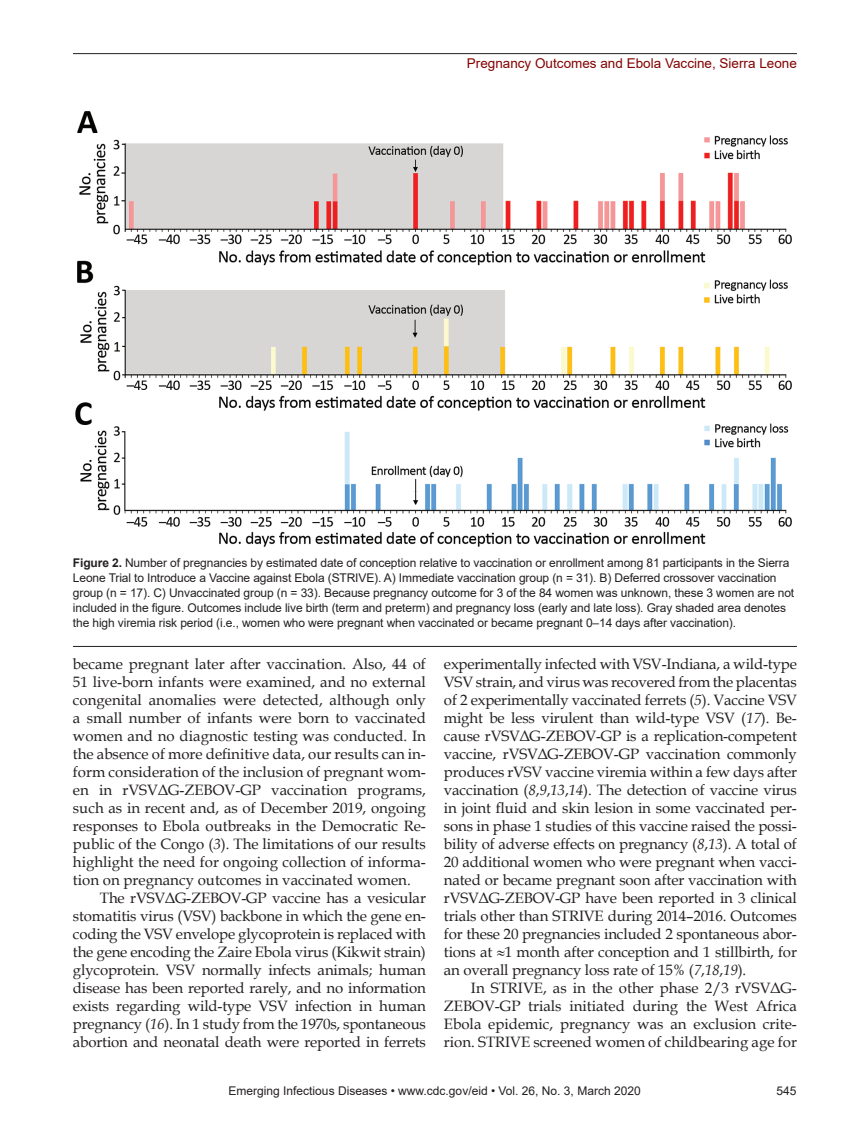
<style>
.page{position:relative;width:851px;height:1134px;background:#fff}
.page>*{position:absolute;margin:0;border:0;box-sizing:border-box;transform-origin:0 0}
.Body_Text{font:15px/18px "Book Antiqua";letter-spacing:-.005em;color:#231f20;text-align:justify}
.Running_Head{font:13.5px "Arial";color:#820301}
.Figure_Legend{font:12px/15px "Arial";letter-spacing:-.01em;color:#231f20}
.s1{font-weight:700}
.s2{font-style:italic}
</style>
<div class="page">
<hr style="left:73px;top:53px;width:723px;height:1px;background:#231f20">
<img style="left:75px;top:111px;width:717px;height:436px">
<hr style="left:73px;top:646px;width:723px;height:1px;background:#231f20">
<p class="Running_Head" style="left:467px;top:54px;width:331px">Pregnancy Outcomes and Ebola Vaccine, Sierra Leone</p>
<p class="Figure_Legend" style="left:73px;top:555px;width:722px"><span class="s1">Figure 2.</span> Number of pregnancies by estimated date of conception relative to vaccination or enrollment among 81 participants in the Sierra Leone Trial to Introduce a Vaccine against Ebola (STRIVE). A) Immediate vaccination group (n = 31). B) Deferred crossover vaccination group (n = 17). C) Unvaccinated group (n = 33). Because pregnancy outcome for 3 of the 84 women was unknown, these 3 women are not included in the figure. Outcomes include live birth (term and preterm) and pregnancy loss (early and late loss). Gray shaded area denotes the high viremia risk period (i.e., women who were pregnant when vaccinated or became pregnant 0–14 days after vaccination).</p>
<p class="Body_Text" style="left:73px;top:654px;width:354px">became pregnant later after vaccination. Also, 44 of 51 live-born infants were examined, and no external congenital anomalies were detected, although only a small number of infants were born to vaccinated women and no diagnostic testing was conducted. In the absence of more definitive data, our results can in&shy;form consideration of the inclusion of pregnant wom&shy;en in rVSVΔG-ZEBOV-GP vaccination programs, such as in recent and, as of December 2019, ongoing responses to Ebola outbreaks in the Democratic Re&shy;public of the Congo (<span class="s2">3</span>). The limitations of our results highlight the need for ongoing collection of informa&shy;tion on pregnancy outcomes in vaccinated women.</p>
<p class="Body_Text" style="left:73px;top:888px;width:354px;text-indent:27px">The rVSVΔG-ZEBOV-GP vaccine has a vesicular stomatitis virus (VSV) backbone in which the gene en&shy;coding the VSV envelope glycoprotein is replaced with the gene encoding the Zaire Ebola virus (Kikwit strain) glycoprotein. VSV normally infects animals; human disease has been reported rarely, and no information exists regarding wild-type VSV infection in human pregnancy (<span class="s2">16</span>). In 1 study from the 1970s, spontaneous abortion and neonatal death were reported in ferrets</p>
<p class="Body_Text" style="left:444px;top:654px;width:354px">experimentally infected with VSV-Indiana, a wild-type VSV strain, and virus was recovered from the placentas of 2 experimentally vaccinated ferrets (<span class="s2">5</span>). Vaccine VSV might be less virulent than wild-type VSV (<span class="s2">17</span>). Be&shy;cause rVSVΔG-ZEBOV-GP is a replication-competent vaccine, rVSVΔG-ZEBOV-GP vaccination commonly produces rVSV vaccine viremia within a few days after vaccination (<span class="s2">8</span>,<span class="s2">9</span>,<span class="s2">13</span>,<span class="s2">14</span>). The detection of vaccine virus in joint fluid and skin lesion in some vaccinated per&shy;sons in phase 1 studies of this vaccine raised the possi&shy;bility of adverse effects on pregnancy (<span class="s2">8</span>,<span class="s2">13</span>). A total of 20 additional women who were pregnant when vacci&shy;nated or became pregnant soon after vaccination with rVSVΔG-ZEBOV-GP have been reported in 3 clinical trials other than STRIVE during 2014–2016. Outcomes for these 20 pregnancies included 2 spontaneous abor&shy;tions at ≈1 month after conception and 1 stillbirth, for an overall pregnancy loss rate of 15% (<span class="s2">7</span>,<span class="s2">18</span>,<span class="s2">19</span>).</p>
<p class="Body_Text" style="left:444px;top:978px;width:354px;text-indent:27px">In STRIVE, as in the other phase 2/3 rVSVΔG-ZEBOV-GP trials initiated during the West Africa Ebola epidemic, pregnancy was an exclusion crite&shy;rion. STRIVE screened women of childbearing age for</p>
<p class="Figure_Legend" style="left:228px;top:1084px;width:413px">Emerging Infectious Diseases • www.cdc.gov/eid • Vol. 26, No. 3, March 2020</p>
<p class="Figure_Legend" style="left:776px;top:1084px;width:22px">545</p>
</div>
